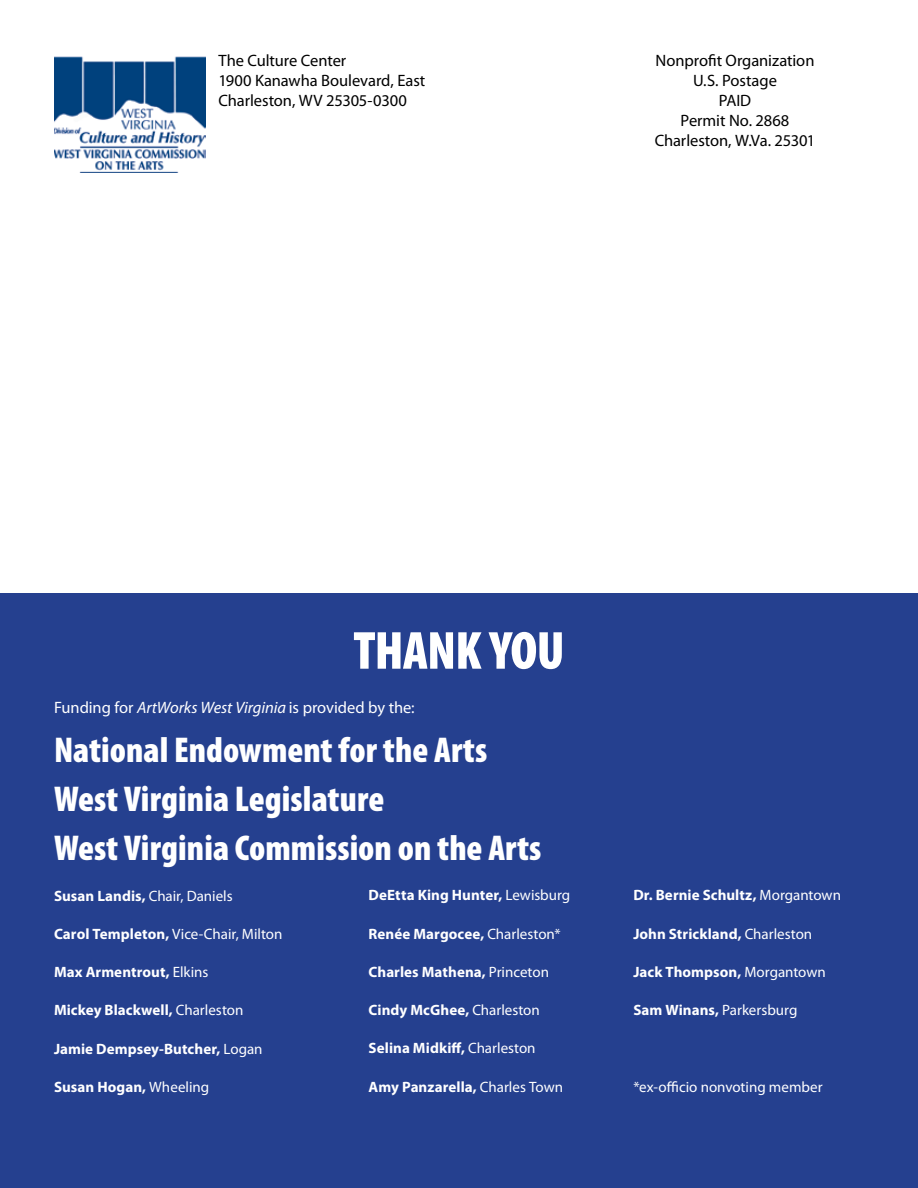
<style>
.page{position:relative;width:918px;height:1188px;background:#fff}
.page>*{position:absolute;margin:0;border:0;box-sizing:border-box;transform-origin:0 0}
.t1{font:900 condensed 54px "Myriad Pro";letter-spacing:-.015em;color:#fff}
.t2{font:900 condensed 36px/49.2px "Myriad Pro";color:#fff}
.t3{font:16.5px/19.8px "Myriad Pro";letter-spacing:-.005em;color:#000}
.t4{font:16.5px "Myriad Pro";letter-spacing:-.005em;color:#fff}
.t5{font:700 15px "Myriad Pro";letter-spacing:.005em;color:#fff}
.t6{font:15px "Myriad Pro";color:#fff}
.s1{font-style:italic}
.s2{font-weight:700}
.s3{font-weight:400}
</style>
<div class="page">
<div style="left:0;top:594px;width:918px;height:594px;background:#25408f"></div>
<img style="left:54px;top:56px;width:152px;height:116px">
<p class="t3" style="left:218px;top:51px;width:209px">The Culture Center<br>1900 Kanawha Boulevard, East<br>Charleston, WV 25305-0300</p>
<p class="t3" style="left:655px;top:51px;width:162px;text-align:center">Nonprofit Organization<br>U.S. Postage<br>PAID<br>Permit No. 2868<br>Charleston, W.Va. 25301</p>
<h1 class="t1" style="left:353px;top:616px;width:213px">THANK YOU</h1>
<p class="t4" style="left:54px;top:697px;width:362px">Funding for <span class="s1">ArtWorks West Virginia</span> is provided by the:</p>
<h2 class="t2" style="left:54px;top:724px;width:489px">National Endowment for the Arts<br>West Virginia Legislature<br>West Virginia Commission on the Arts</h2>
<p class="t6" style="left:54px;top:886px;width:180px"><span class="s2">Susan Landis,</span> Chair, Daniels</p>
<p class="t6" style="left:54px;top:925px;width:230px"><span class="s2">Carol Templeton,</span> Vice-Chair, Milton</p>
<p class="t5" style="left:54px;top:962px;width:156px">Max Armentrout, <span class="s3">Elkins</span></p>
<p class="t5" style="left:54px;top:1001px;width:191px">Mickey Blackwell, <span class="s3">Charleston</span></p>
<p class="t5" style="left:54px;top:1039px;width:210px">Jamie Dempsey-Butcher, <span class="s3">Logan</span></p>
<p class="t5" style="left:54px;top:1077px;width:157px">Susan Hogan, <span class="s3">Wheeling</span></p>
<p class="t5" style="left:369px;top:886px;width:203px">DeEtta King Hunter, <span class="s3">Lewisburg</span></p>
<p class="t5" style="left:369px;top:924px;width:194px">Renée Margocee, <span class="s3">Charleston*</span></p>
<p class="t5" style="left:369px;top:962px;width:182px">Charles Mathena, <span class="s3">Princeton</span></p>
<p class="t5" style="left:369px;top:1000px;width:173px">Cindy McGhee, <span class="s3">Charleston</span></p>
<p class="t5" style="left:369px;top:1039px;width:169px">Selina Midkiff, <span class="s3">Charleston</span></p>
<p class="t5" style="left:369px;top:1077px;width:196px">Amy Panzarella, <span class="s3">Charles Town</span></p>
<p class="t5" style="left:633px;top:886px;width:209px">Dr. Bernie Schultz, <span class="s3">Morgantown</span></p>
<p class="t5" style="left:633px;top:924px;width:180px">John Strickland, <span class="s3">Charleston</span></p>
<p class="t5" style="left:633px;top:962px;width:194px">Jack Thompson, <span class="s3">Morgantown</span></p>
<p class="t6" style="left:633px;top:1001px;width:166px"><span class="s2">Sam Winans,</span> Parkersburg</p>
<p class="t6" style="left:633px;top:1077px;width:191px">*ex-officio nonvoting member</p>
</div>
